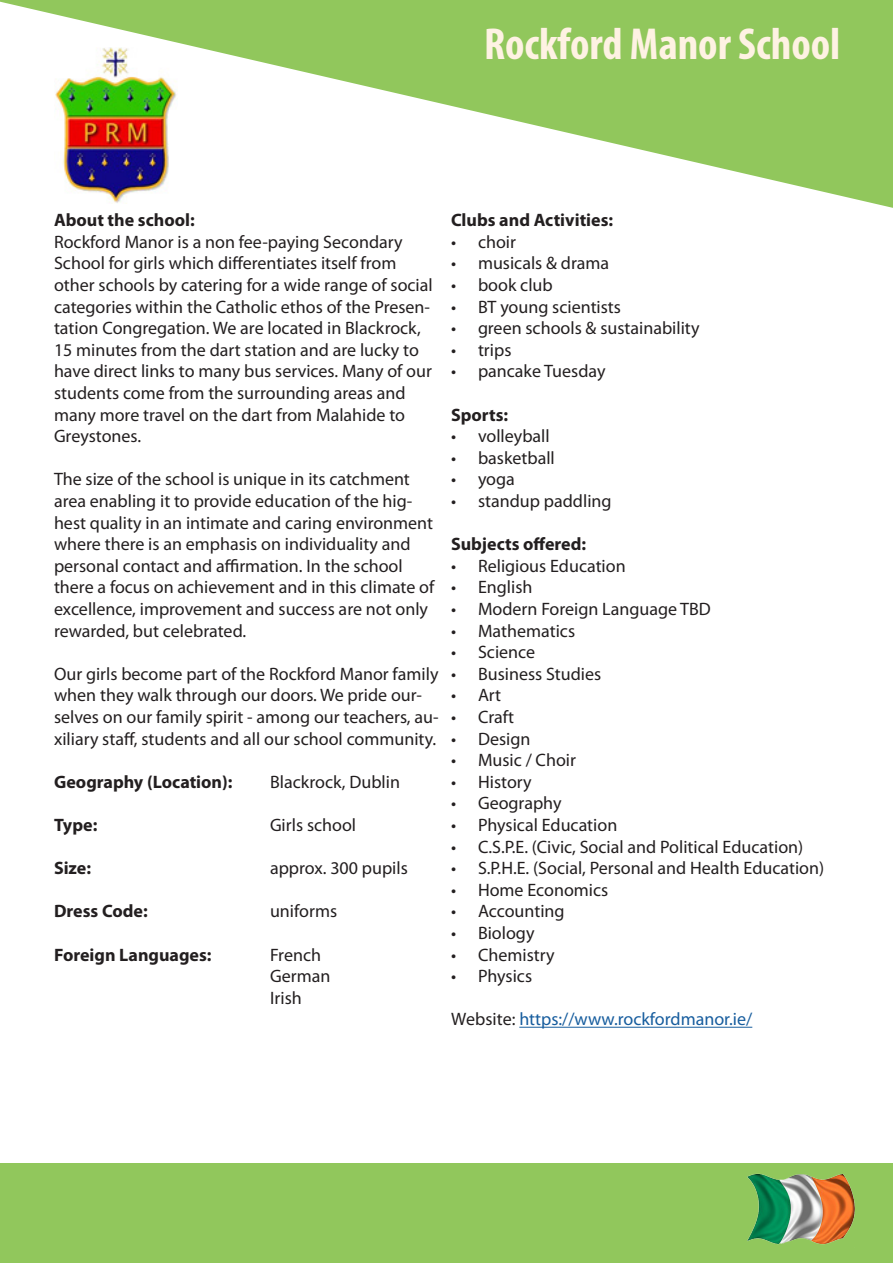
<style>
.page{position:relative;width:893px;height:1263px;background:#fff}
.page>*{position:absolute;margin:0;border:0;box-sizing:border-box;transform-origin:0 0}
.t1{font:700 condensed 45px "Myriad Pro";color:#fef2e3}
.t2{font:18px/21.6px "Myriad Pro";color:#231f20}
.t3{font:700 18px "Myriad Pro";color:#231f20}
.t4{font:18px "Myriad Pro";color:#175d9e}
.s1{color:#231f20}
</style>
<div class="page">
<svg style="left:0;top:0;width:893px;height:208px;fill:#91c75c"></svg>
<div style="left:0;top:1163px;width:893px;height:100px;background:#91c75c"></div>
<img style="left:54px;top:47px;width:124px;height:156px">
<img style="left:747px;top:1173px;width:108px;height:72px">
<hr style="left:519px;top:1027px;width:233px;height:1px;background:#175d9e">
<p class="t1" style="left:484px;top:16px;width:358px">Rockford Manor School</p>
<p class="t3" style="left:54px;top:208px;width:142px">About the school:</p>
<p class="t2" style="left:54px;top:231px;width:380px">Rockford Manor is a non fee-paying Secondary School for girls which differentiates itself from other schools by catering for a wide range of social categories within the Catholic ethos of the Presen&shy;tation Congregation. We are located in Blackrock, 15 minutes from the dart station and are lucky to have direct links to many bus services. Many of our students come from the surrounding areas and many more travel on the dart from Malahide to Greystones.</p>
<p class="t2" style="left:54px;top:468px;width:382px">The size of the school is unique in its catchment area enabling it to provide education of the hig&shy;hest quality in an intimate and caring environment where there is an emphasis on individuality and personal contact and affirmation. In the school there a focus on achievement and in this climate of excellence, improvement and success are not only rewarded, but celebrated.</p>
<p class="t2" style="left:54px;top:663px;width:386px">Our girls become part of the Rockford Manor family when they walk through our doors. We pride our&shy;selves on our family spirit - among our teachers, au&shy;xiliary staff, students and all our school community.</p>
<p class="t3" style="left:54px;top:770px;width:180px">Geography (Location):</p>
<p class="t2" style="left:270px;top:771px;width:132px">Blackrock, Dublin</p>
<p class="t3" style="left:54px;top:813px;width:45px">Type:</p>
<p class="t2" style="left:270px;top:814px;width:88px">Girls school</p>
<p class="t3" style="left:54px;top:856px;width:39px">Size:</p>
<p class="t2" style="left:270px;top:857px;width:139px">approx. 300 pupils</p>
<p class="t3" style="left:54px;top:899px;width:95px">Dress Code:</p>
<p class="t2" style="left:270px;top:900px;width:69px">uniforms</p>
<p class="t3" style="left:54px;top:943px;width:159px">Foreign Languages:</p>
<p class="t2" style="left:270px;top:943px;width:53px">French</p>
<p class="t2" style="left:270px;top:965px;width:62px">German</p>
<p class="t2" style="left:270px;top:987px;width:33px">Irish</p>
<p class="t3" style="left:451px;top:208px;width:164px">Clubs and Activities:</p>
<p class="t2" style="left:451px;top:231px;width:67px">• choir</p>
<p class="t2" style="left:451px;top:252px;width:160px">• musicals &amp; drama</p>
<p class="t2" style="left:451px;top:274px;width:103px">• book club</p>
<p class="t2" style="left:451px;top:295px;width:172px">• BT young scientists</p>
<p class="t2" style="left:451px;top:317px;width:250px">• green schools &amp; sustainability</p>
<p class="t2" style="left:451px;top:339px;width:62px">• trips</p>
<p class="t2" style="left:451px;top:360px;width:156px">• pancake Tuesday</p>
<p class="t3" style="left:451px;top:403px;width:59px">Sports:</p>
<p class="t2" style="left:451px;top:425px;width:100px">• volleyball</p>
<p class="t2" style="left:451px;top:447px;width:105px">• basketball</p>
<p class="t2" style="left:451px;top:468px;width:65px">• yoga</p>
<p class="t2" style="left:451px;top:490px;width:162px">• standup paddling</p>
<p class="t3" style="left:451px;top:532px;width:137px">Subjects offered:</p>
<p class="t2" style="left:451px;top:555px;width:176px">• Religious Education</p>
<p class="t2" style="left:451px;top:576px;width:83px">• English</p>
<p class="t2" style="left:451px;top:598px;width:261px">• Modern Foreign Language TBD</p>
<p class="t2" style="left:451px;top:619px;width:126px">• Mathematics</p>
<p class="t2" style="left:451px;top:641px;width:86px">• Science</p>
<p class="t2" style="left:451px;top:663px;width:152px">• Business Studies</p>
<p class="t2" style="left:451px;top:684px;width:52px">• Art</p>
<p class="t2" style="left:451px;top:706px;width:65px">• Craft</p>
<p class="t2" style="left:451px;top:727px;width:81px">• Design</p>
<p class="t2" style="left:451px;top:749px;width:127px">• Music / Choir</p>
<p class="t2" style="left:451px;top:771px;width:82px">• History</p>
<p class="t2" style="left:451px;top:792px;width:112px">• Geography</p>
<p class="t2" style="left:451px;top:814px;width:168px">• Physical Education</p>
<p class="t2" style="left:451px;top:835px;width:354px">• C.S.P.E. (Civic, Social and Political Education)</p>
<p class="t2" style="left:451px;top:857px;width:375px">• S.P.H.E. (Social, Personal and Health Education)</p>
<p class="t2" style="left:451px;top:879px;width:159px">• Home Economics</p>
<p class="t2" style="left:451px;top:900px;width:115px">• Accounting</p>
<p class="t2" style="left:451px;top:922px;width:85px">• Biology</p>
<p class="t2" style="left:451px;top:943px;width:105px">• Chemistry</p>
<p class="t2" style="left:451px;top:965px;width:83px">• Physics</p>
<p class="t4" style="left:451px;top:1008px;width:303px"><span class="s1">Website:</span> https://www.rockfordmanor.ie/</p>
</div>
